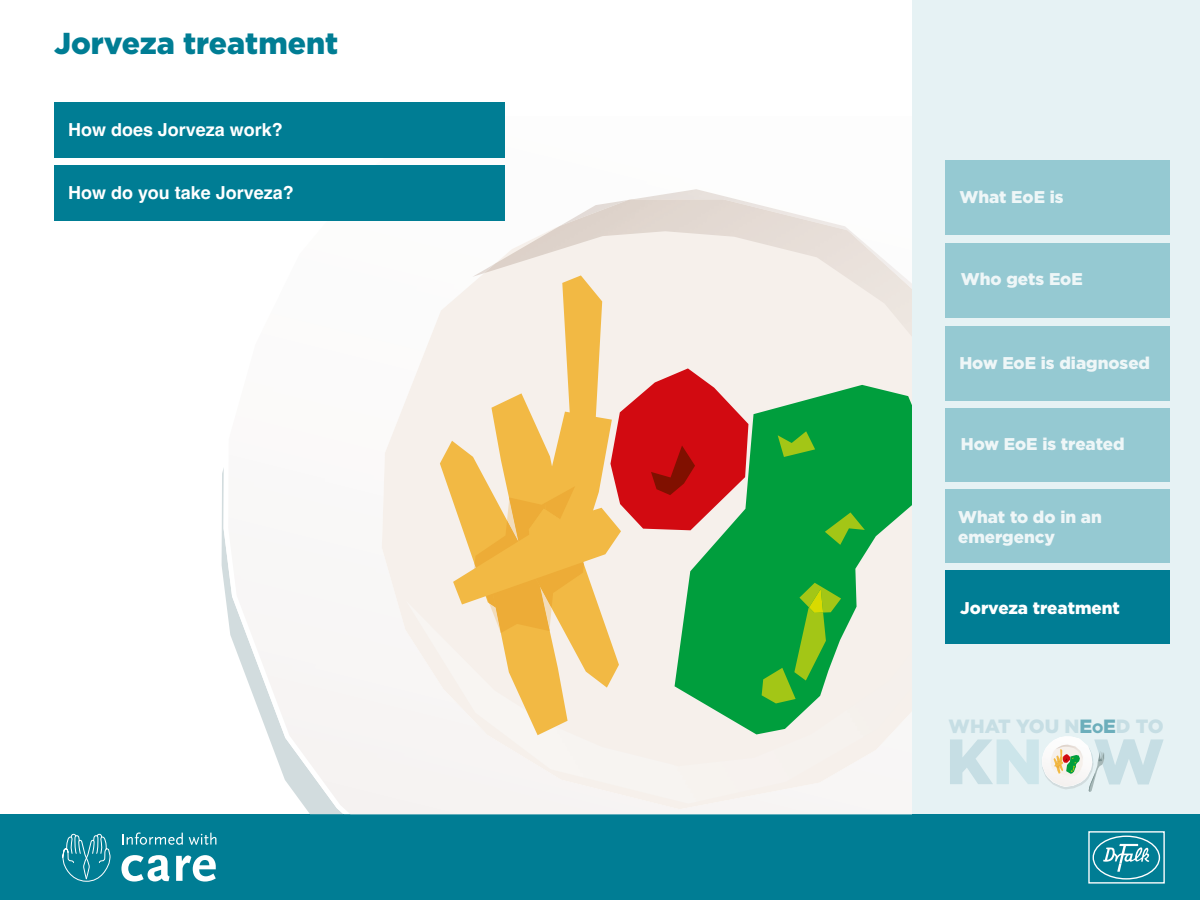
<style>
.page{position:relative;width:1200px;height:900px;background:#fff}
.page>*{position:absolute;margin:0;border:0;box-sizing:border-box;transform-origin:0 0}
.t1{font:900 63.9px "Gotham";color:#c6dee4}
.t2{font:900 30.3px "Gotham";color:#007d94}
.t3{font:900 19.2px "Gotham";color:#c6dee4}
.t4{font:700 18px "Helvetica";color:#fff}
.t5{font:900 16.95px/19.6px "Gotham";color:#fff}
.s1{color:#6caebb}
.s2{font-size:13.65px;color:#6caebb}
.s3{color:#cce5ea}
</style>
<div class="page">
<div style="left:912px;top:0;width:288px;height:900px;background:#e6f2f4"></div>
<div style="left:0;top:814px;width:1200px;height:86px;background:#007d94"></div>
<svg style="left:122px;top:832px;width:61px;height:13px"></svg>
<svg style="left:189px;top:833px;width:27px;height:12px"></svg>
<svg style="left:121px;top:855px;width:49px;height:27px"></svg>
<svg style="left:176px;top:855px;width:40px;height:27px"></svg>
<svg style="left:63px;top:834px;width:48px;height:48px"></svg>
<svg style="left:1088px;top:831px;width:77px;height:53px"></svg>
<svg style="left:1042px;top:736px;width:62px;height:56px"></svg>
<img style="left:228px;top:116px;width:629px;height:698px">
<svg style="left:382px;top:221px;width:530px;height:588px;fill:#f6f0eb"></svg>
<img style="left:472px;top:189px;width:385px;height:86px">
<img style="left:484px;top:199px;width:428px;height:138px">
<div style="left:406px;top:600px;width:506px;height:204px;background:#f7f4f2"></div>
<svg style="left:748px;top:385px;width:164px;height:349px;fill:#009e3d"></svg>
<svg style="left:825px;top:512px;width:40px;height:33px"></svg>
<svg style="left:778px;top:431px;width:37px;height:26px"></svg>
<svg style="left:762px;top:583px;width:79px;height:120px"></svg>
<svg style="left:440px;top:275px;width:308px;height:460px"></svg>
<div style="left:54px;top:102px;width:450px;height:55px;background:#007d94"></div>
<div style="left:54px;top:165px;width:450px;height:56px;background:#007d94"></div>
<div style="left:945px;top:243px;width:225px;height:75px;background:#95c9d2"></div>
<div style="left:945px;top:160px;width:225px;height:75px;background:#95c9d2"></div>
<div style="left:945px;top:489px;width:225px;height:74px;background:#95c9d2"></div>
<div style="left:945px;top:408px;width:225px;height:74px;background:#95c9d2"></div>
<div style="left:945px;top:571px;width:225px;height:73px;background:#007d94"></div>
<div style="left:945px;top:326px;width:225px;height:75px;background:#95c9d2"></div>
<h2 class="t2" style="left:54px;top:26px;width:286px">Jorveza treatment</h2>
<p class="t4" style="left:68px;top:118px;width:216px">How does Jorveza work?</p>
<p class="t4" style="left:68px;top:182px;width:227px">How do you take Jorveza?</p>
<p class="t5" style="left:959px;top:187px;width:106px">What EoE is</p>
<p class="t5" style="left:961px;top:269px;width:123px">Who gets EoE</p>
<p class="t5" style="left:959px;top:353px;width:192px">How EoE is diagnosed</p>
<p class="t5" style="left:961px;top:434px;width:165px">How EoE is treated</p>
<p class="t5" style="left:958px;top:507px;width:145px">What to do in an emergency</p>
<p class="t5" style="left:960px;top:597px;width:161px">Jorveza treatment</p>
<p class="t3" style="left:949px;top:715px;width:217px">WHAT YOU N<span class="s1">E E</span><span class="s2">O</span> D TO</p>
<h1 class="t1" style="left:946px;top:725px;width:220px">K<span class="s3">NO</span>W</h1>
</div>
